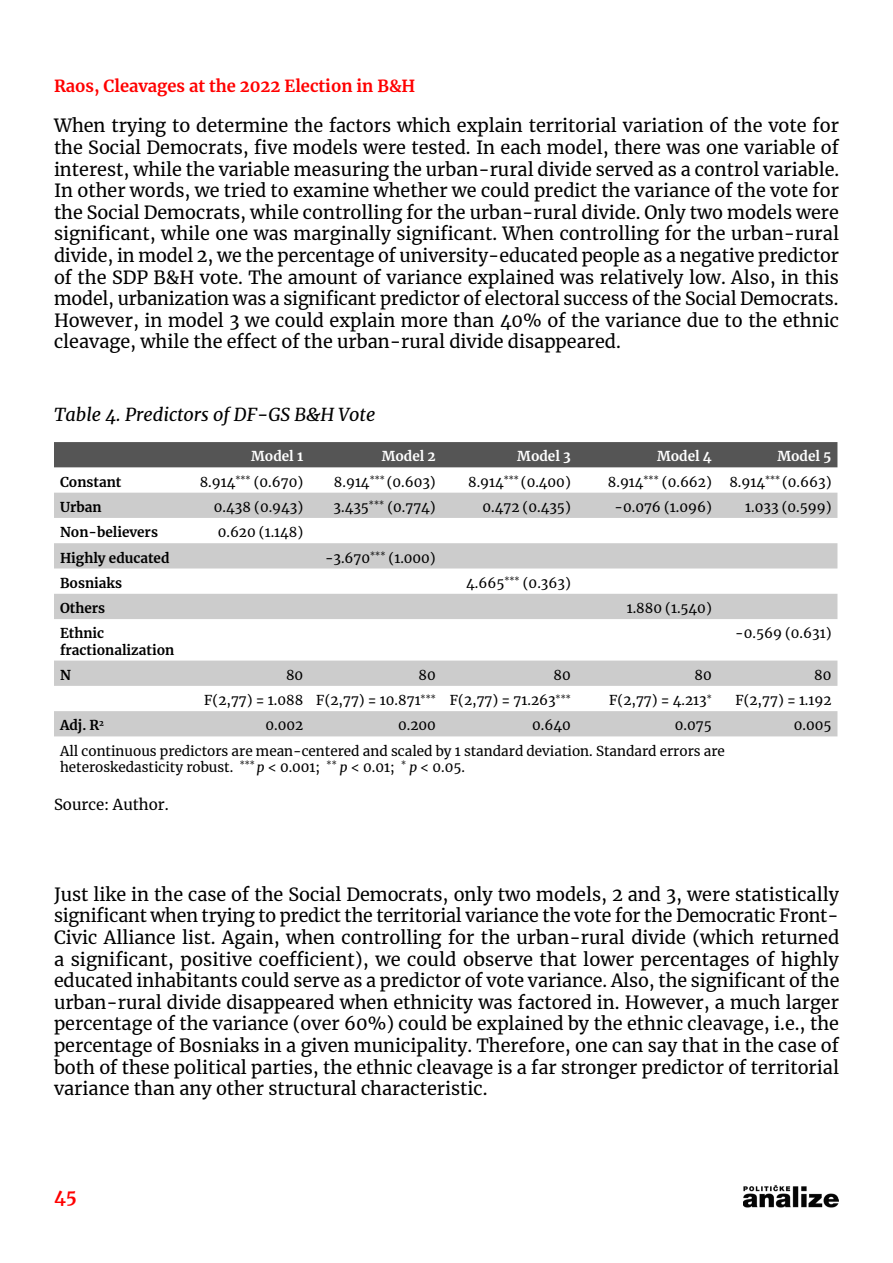
<style>
.page{position:relative;width:893px;height:1263px;background:#fff}
.page>*{position:absolute;margin:0;border:0;box-sizing:border-box;transform-origin:0 0}
.t1{font:18px/21.6px "Merriweather";color:#000;text-align:justify}
.t2{font:italic 18px "Merriweather";color:#000}
.t3{font:700 18px "Merriweather";color:#f00}
.t4{font:700 16.5px "Merriweather";color:#f00}
.t5{font:15px "Merriweather";color:#000}
.t6{font:13.5px/16.2px "Merriweather";color:#000}
.t7{font:700 13.5px/16.2px "Merriweather";color:#000}
.t8{font:700 13.5px "Merriweather";color:#fff}
.s1{font-style:italic}
</style>
<div class="page">
<div style="left:54px;top:442px;width:783px;height:25px;background:#555"></div>
<svg style="left:54px;top:493px;width:783px;height:243px;fill:#cfcfcf"></svg>
<img style="left:743px;top:1185px;width:96px;height:23px">
<p class="t4" style="left:54px;top:74px;width:363px">Raos, Cleavages at the 2022 Election in B&amp;H</p>
<p class="t1" style="left:54px;top:115px;width:787px">When trying to determine the factors which explain territorial variation of the vote for the Social Democrats, five models were tested. In each model, there was one variable of interest, while the variable measuring the urban-rural divide served as a control variable.<br>In other words, we tried to examine whether we could predict the variance of the vote for the Social Democrats, while controlling for the urban-rural divide. Only two models were significant, while one was marginally significant. When controlling for the urban-rural divide, in model 2, we the percentage of university-educated people as a negative predictor of the SDP B&amp;H vote. The amount of variance explained was relatively low. Also, in this model, urbanization was a significant predictor of electoral success of the Social Democrats.<br>However, in model 3 we could explain more than 40% of the variance due to the ethnic cleavage, while the effect of the urban-rural divide disappeared.</p>
<p class="t2" style="left:54px;top:402px;width:323px">Table 4. Predictors of DF-GS B&amp;H Vote</p>
<p class="t8" style="left:251px;top:447px;width:54px">Model 1</p>
<p class="t8" style="left:382px;top:447px;width:56px">Model 2</p>
<p class="t8" style="left:517px;top:447px;width:55px">Model 3</p>
<p class="t8" style="left:657px;top:447px;width:56px">Model 4</p>
<p class="t8" style="left:777px;top:447px;width:56px">Model 5</p>
<p class="t7" style="left:60px;top:473px;width:63px">Constant</p>
<p class="t6" style="left:200px;top:473px;width:105px">8.914<sup>***</sup> (0.670)</p>
<p class="t6" style="left:334px;top:473px;width:103px">8.914<sup>***</sup> (0.603)</p>
<p class="t6" style="left:468px;top:473px;width:104px">8.914<sup>***</sup> (0.400)</p>
<p class="t6" style="left:608px;top:473px;width:105px">8.914<sup>***</sup> (0.662)</p>
<p class="t6" style="left:729px;top:473px;width:104px">8.914<sup>***</sup> (0.663)</p>
<p class="t7" style="left:60px;top:498px;width:43px">Urban</p>
<p class="t6" style="left:214px;top:498px;width:91px">0.438 (0.943)</p>
<p class="t6" style="left:334px;top:498px;width:104px">3.435<sup>***</sup> (0.774)</p>
<p class="t6" style="left:482px;top:498px;width:90px">0.472 (0.435)</p>
<p class="t6" style="left:615px;top:498px;width:99px">-0.076 (1.096)</p>
<p class="t6" style="left:745px;top:498px;width:88px">1.033 (0.599)</p>
<p class="t7" style="left:60px;top:524px;width:100px">Non-believers</p>
<p class="t6" style="left:218px;top:524px;width:87px">0.620 (1.148)</p>
<p class="t7" style="left:60px;top:549px;width:111px">Highly educated</p>
<p class="t6" style="left:325px;top:549px;width:112px">-3.670<sup>***</sup> (1.000)</p>
<p class="t7" style="left:60px;top:574px;width:64px">Bosniaks</p>
<p class="t6" style="left:466px;top:574px;width:106px">4.665<sup>***</sup> (0.363)</p>
<p class="t7" style="left:60px;top:600px;width:47px">Others</p>
<p class="t6" style="left:627px;top:600px;width:87px">1.880 (1.540)</p>
<p class="t7" style="left:60px;top:625px;width:116px">Ethnic fractionalization</p>
<p class="t6" style="left:735px;top:625px;width:98px">-0.569 (0.631)</p>
<p class="t7" style="left:60px;top:666px;width:12px">N</p>
<p class="t6" style="left:286px;top:666px;width:19px">80</p>
<p class="t6" style="left:419px;top:666px;width:19px">80</p>
<p class="t6" style="left:554px;top:666px;width:19px">80</p>
<p class="t6" style="left:695px;top:666px;width:19px">80</p>
<p class="t6" style="left:814px;top:666px;width:19px">80</p>
<p class="t6" style="left:204px;top:692px;width:100px">F(2,77) = 1.088</p>
<p class="t6" style="left:316px;top:692px;width:121px">F(2,77) = 10.871<sup>***</sup></p>
<p class="t6" style="left:450px;top:692px;width:122px">F(2,77) = 71.263<sup>***</sup></p>
<p class="t6" style="left:609px;top:692px;width:104px">F(2,77) = 4.213<sup>*</sup></p>
<p class="t6" style="left:735px;top:692px;width:98px">F(2,77) = 1.192</p>
<p class="t7" style="left:60px;top:717px;width:46px">Adj. R<sup>2</sup></p>
<p class="t6" style="left:266px;top:717px;width:39px">0.002</p>
<p class="t6" style="left:398px;top:717px;width:39px">0.200</p>
<p class="t6" style="left:532px;top:717px;width:40px">0.640</p>
<p class="t6" style="left:675px;top:717px;width:38px">0.075</p>
<p class="t6" style="left:794px;top:717px;width:39px">0.005</p>
<p class="t6" style="left:60px;top:742px;width:666px">All continuous predictors are mean-centered and scaled by 1 standard deviation. Standard errors are heteroskedasticity robust. <sup>***</sup> <span class="s1">p</span> &lt; 0.001; <sup>**</sup> <span class="s1">p</span> &lt; 0.01; <sup>*</sup> <span class="s1">p</span> &lt; 0.05.</p>
<p class="t5" style="left:54px;top:794px;width:116px">Source: Author.</p>
<p class="t1" style="left:54px;top:883px;width:787px">Just like in the case of the Social Democrats, only two models, 2 and 3, were statistically significant when trying to predict the territorial variance the vote for the Democratic Front-Civic Alliance list. Again, when controlling for the urban-rural divide (which returned a significant, positive coefficient), we could observe that lower percentages of highly educated inhabitants could serve as a predictor of vote variance. Also, the significant of the urban-rural divide disappeared when ethnicity was factored in. However, a much larger percentage of the variance (over 60%) could be explained by the ethnic cleavage, i.e., the percentage of Bosniaks in a given municipality. Therefore, one can say that in the case of both of these political parties, the ethnic cleavage is a far stronger predictor of territorial variance than any other structural characteristic.</p>
<p class="t3" style="left:54px;top:1184px;width:24px">45</p>
</div>
